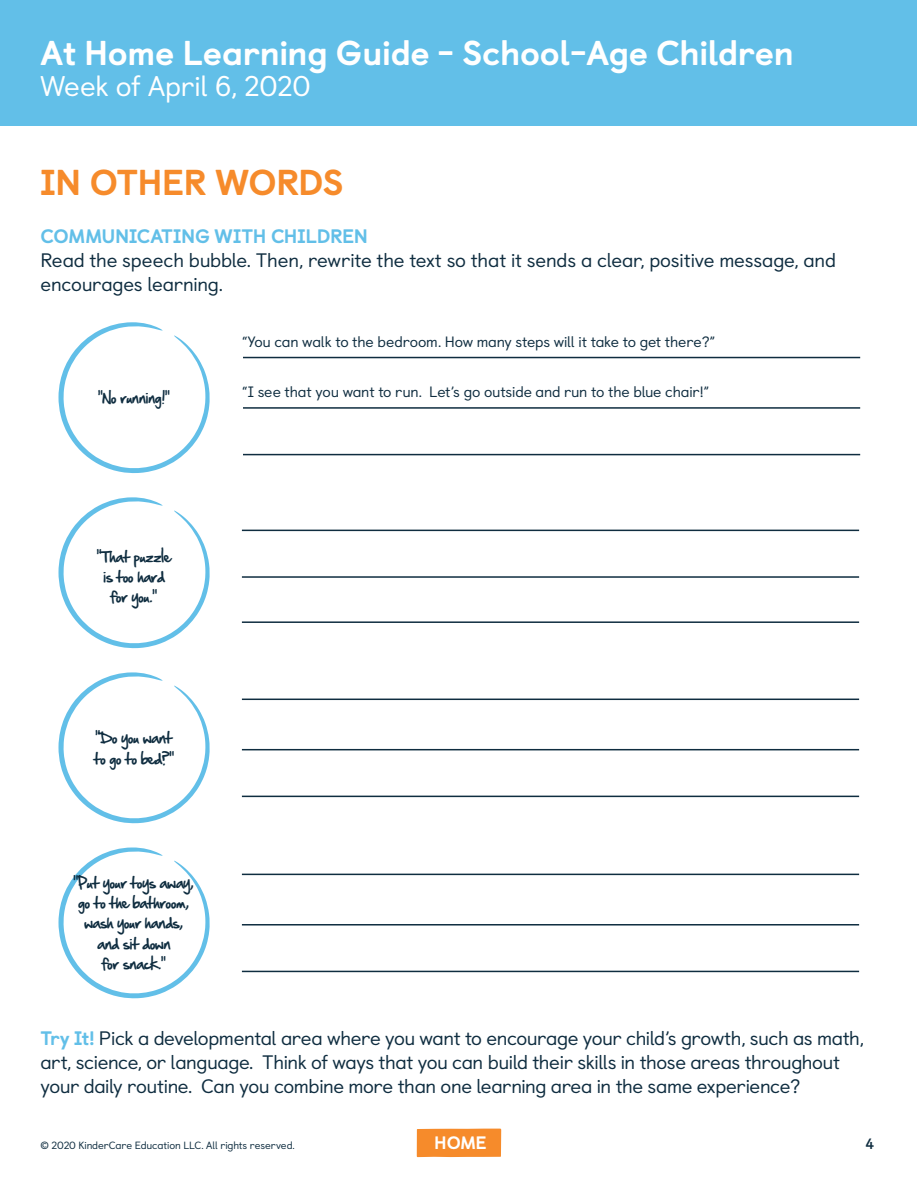
<style>
.page{position:relative;width:918px;height:1188px;background:#fff}
.page>*{position:absolute;margin:0;border:0;box-sizing:border-box;transform-origin:0 0}
.t1{font:800 36px "Castledown";letter-spacing:-.025em;color:#f68b2b}
.t2{font:800 34.5px "Castledown";letter-spacing:-.01em;color:#fff}
.t3{font:28.5px "Castledown";letter-spacing:-.01em;color:#fff}
.t4{font:19.5px/24px "Castledown";letter-spacing:-.02em;color:#0f2d40}
.t5{font:800 19.5px "Castledown";letter-spacing:-.015em;color:#62bfe8}
.t6{font:800 18px "Castledown";color:#fff}
.t7{font:15px "Castledown";letter-spacing:-.015em;color:#0f2d40}
.t8{font:700 15px "Castledown";color:#0f2d40}
.t9{font:13.5px/20.2px "Hand Of Sean";color:#0f2d40;text-align:center}
.t10{font:10.5px "Castledown";letter-spacing:-.01em;color:#0f2d40}
.s1{font-weight:800;color:#62bfe8}
</style>
<div class="page">
<div style="left:417px;top:1129px;width:84px;height:28px;background:#f68b2b"></div>
<div style="left:1px;top:1px;width:916px;height:125px;background:#62bfe8"></div>
<svg style="left:58px;top:672px;width:152px;height:152px"></svg>
<hr style="left:242px;top:699px;width:617px;height:1px;background:#0f2d40">
<hr style="left:242px;top:749px;width:617px;height:1px;background:#0f2d40">
<hr style="left:242px;top:796px;width:617px;height:1px;background:#0f2d40">
<svg style="left:58px;top:847px;width:152px;height:152px"></svg>
<hr style="left:242px;top:874px;width:617px;height:1px;background:#0f2d40">
<hr style="left:242px;top:924px;width:617px;height:2px;background:#0f2d40">
<hr style="left:242px;top:971px;width:617px;height:1px;background:#0f2d40">
<svg style="left:58px;top:497px;width:152px;height:151px"></svg>
<hr style="left:242px;top:530px;width:617px;height:1px;background:#0f2d40">
<hr style="left:242px;top:576px;width:617px;height:2px;background:#0f2d40">
<hr style="left:242px;top:621px;width:617px;height:2px;background:#0f2d40">
<svg style="left:58px;top:322px;width:152px;height:151px"></svg>
<hr style="left:243px;top:357px;width:617px;height:1px;background:#0f2d40">
<hr style="left:243px;top:407px;width:617px;height:2px;background:#0f2d40">
<hr style="left:243px;top:454px;width:617px;height:1px;background:#0f2d40">
<h2 class="t2" style="left:40px;top:24px;width:755px">At Home Learning Guide - School-Age Children</h2>
<h3 class="t3" style="left:40px;top:64px;width:272px">Week of April 6, 2020</h3>
<h1 class="t1" style="left:40px;top:153px;width:304px">IN OTHER WORDS</h1>
<p class="t5" style="left:40px;top:220px;width:329px">COMMUNICATING WITH CHILDREN</p>
<p class="t4" style="left:40px;top:246px;width:797px">Read the speech bubble. Then, rewrite the text so that it sends a clear, positive message, and encourages learning.</p>
<p class="t9" style="left:99px;top:388px;width:72px">“No running!”</p>
<p class="t7" style="left:242px;top:330px;width:475px">“You can walk to the bedroom. How many steps will it take to get there?”</p>
<p class="t7" style="left:242px;top:380px;width:469px">“I see that you want to run. Let’s go outside and run to the blue chair!”</p>
<p class="t9" style="left:97px;top:546px;width:75px">“That puzzle is too hard for you.”</p>
<p class="t9" style="left:94px;top:728px;width:81px;text-align:left">“Do you want to go to bed?”</p>
<p class="t9" style="left:74px;top:872px;width:122px">“Put your toys away, go to the bathroom, wash your hands, and sit down<br>for snack.”</p>
<p class="t4" style="left:40px;top:1025px;width:825px"><span class="s1">Try It!</span> Pick a developmental area where you want to encourage your child’s growth, such as math, art, science, or language. Think of ways that you can build their skills in those areas throughout your daily routine. Can you combine more than one learning area in the same experience?</p>
<p class="t10" style="left:40px;top:1137px;width:256px">© 2020 KinderCare Education LLC. All rights reserved.</p>
<p class="t6" style="left:434px;top:1128px;width:54px">HOME</p>
<p class="t8" style="left:866px;top:1132px;width:10px">4</p>
</div>
